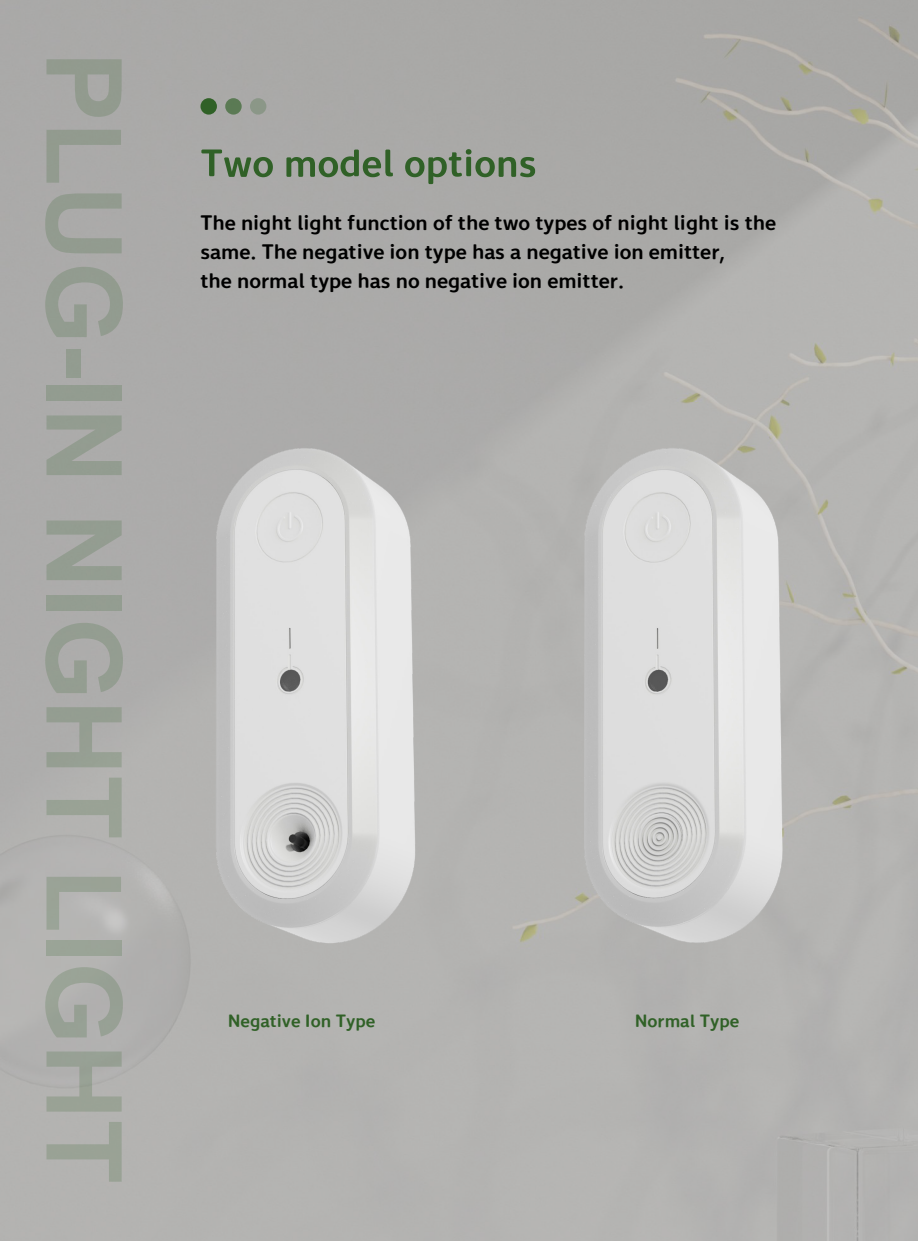
<style>
.page{position:relative;width:918px;height:1241px;background:#fff}
.page>*{position:absolute;margin:0;border:0;box-sizing:border-box;transform-origin:0 0}
.t1{font:45.5px "HF Smoothie";color:#306127;scale:1.1 1}
.t2{font:24.5px/29.4px "HF Smoothie";color:#000;scale:1.1 1}
.t3{font:21px "HF Smoothie";color:#306127;scale:1.1 1}
</style>
<div class="page">
<img style="left:0;top:0;width:918px;height:1240px">
<div style="left:200px;top:98px;width:17px;height:17px;background:#306127;border-radius:50%"></div>
<svg style="left:225px;top:98px;width:17px;height:17px"></svg>
<div style="left:250px;top:98px;width:16px;height:17px;background:#8b9788;border-radius:50%"></div>
<img style="left:168px;top:410px;width:297px;height:569px">
<img style="left:543px;top:410px;width:273px;height:576px">
<svg style="left:46px;top:59px;width:76px;height:58px"></svg>
<svg style="left:46px;top:130px;width:75px;height:53px"></svg>
<svg style="left:45px;top:193px;width:77px;height:60px"></svg>
<svg style="left:45px;top:267px;width:78px;height:70px"></svg>
<div style="left:67px;top:349px;width:14px;height:28px;background:#929c90"></div>
<div style="left:46px;top:385px;width:76px;height:16px;background:#929c90"></div>
<svg style="left:46px;top:415px;width:76px;height:60px"></svg>
<svg style="left:46px;top:520px;width:76px;height:60px"></svg>
<div style="left:46px;top:595px;width:76px;height:16px;background:#939d91"></div>
<svg style="left:45px;top:622px;width:78px;height:71px"></svg>
<svg style="left:46px;top:707px;width:76px;height:60px"></svg>
<svg style="left:46px;top:777px;width:76px;height:60px"></svg>
<svg style="left:46px;top:876px;width:75px;height:53px"></svg>
<div style="left:46px;top:940px;width:76px;height:15px;background:#9aa497"></div>
<svg style="left:45px;top:967px;width:78px;height:70px"></svg>
<svg style="left:46px;top:1051px;width:76px;height:60px"></svg>
<svg style="left:46px;top:1121px;width:76px;height:60px"></svg>
<h1 class="t1" style="left:200px;top:140px;width:307px">Two model options</h1>
<p class="t2" style="left:200px;top:208px;width:525px">The night light function of the two types of night light is the same. The negative ion type has a negative ion emitter,<br>the normal type has no negative ion emitter.</p>
<p class="t3" style="left:228px;top:1009px;width:135px">Negative Ion Type</p>
<p class="t3" style="left:635px;top:1009px;width:96px">Normal Type</p>
</div>
